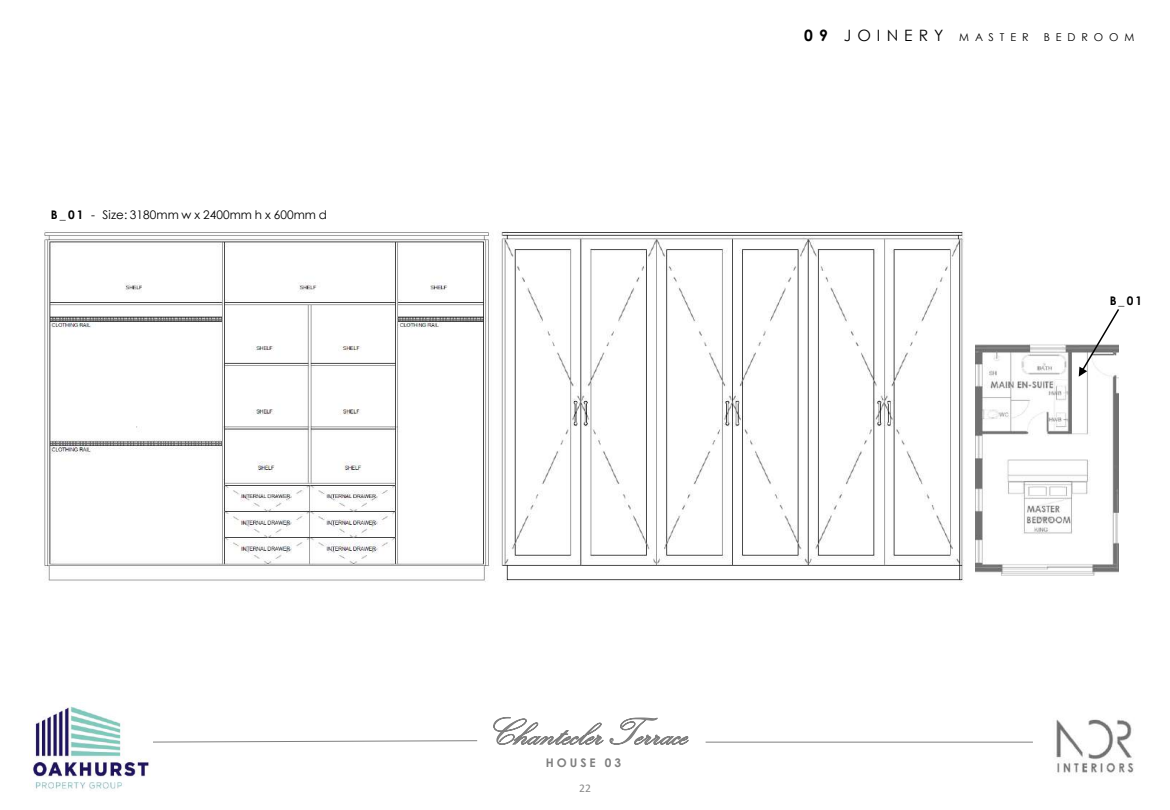
<style>
.page{position:relative;width:1170px;height:810px;background:#fff}
.page>*{position:absolute;margin:0;border:0;box-sizing:border-box;transform-origin:0 0}
.t1{font:15.6px "Century Gothic";letter-spacing:.38em;color:#000}
.t2{font:11.85px "Century Gothic";letter-spacing:.005em;color:#000}
.t3{font:700 11.85px "Century Gothic";letter-spacing:.255em;color:#7f7f7f}
.t4{font:700 11.85px "Century Gothic";color:#000}
.t5{font:11.7px "Calibri";color:#898989}
.t6{font:10.8px "Century Gothic";letter-spacing:.545em;color:#000}
.s1{font-weight:700}
.s2{font-size:10.8px}
</style>
<div class="page">
<svg style="left:493px;top:717px;width:196px;height:28px"></svg>
<img style="left:1056px;top:718px;width:78px;height:55px">
<svg style="left:153px;top:740px;width:325px;height:3px"></svg>
<hr style="left:706px;top:742px;width:327px;height:1px;background:#7f7f7f">
<img style="left:31px;top:705px;width:118px;height:85px">
<img style="left:501px;top:231px;width:463px;height:352px">
<img style="left:44px;top:232px;width:446px;height:350px">
<img style="left:975px;top:344px;width:144px;height:231px">
<svg style="left:1079px;top:309px;width:40px;height:68px"></svg>
<p class="t2" style="left:51px;top:207px;width:278px"><span class="s1">B _ 0 1</span> - Size: 3180mm w x 2400mm h x 600mm d</p>
<p class="t3" style="left:546px;top:754px;width:77px">HOUSE 03</p>
<p class="t5" style="left:579px;top:780px;width:13px">22</p>
<h1 class="t1" style="left:804px;top:24px;width:226px"><span class="s1">09</span> JOINERY <span class="s2">M ASTER</span></h1>
<p class="t6" style="left:1044px;top:30px;width:92px">BEDROOM</p>
<p class="t4" style="left:1110px;top:292px;width:34px">B_01</p>
</div>
